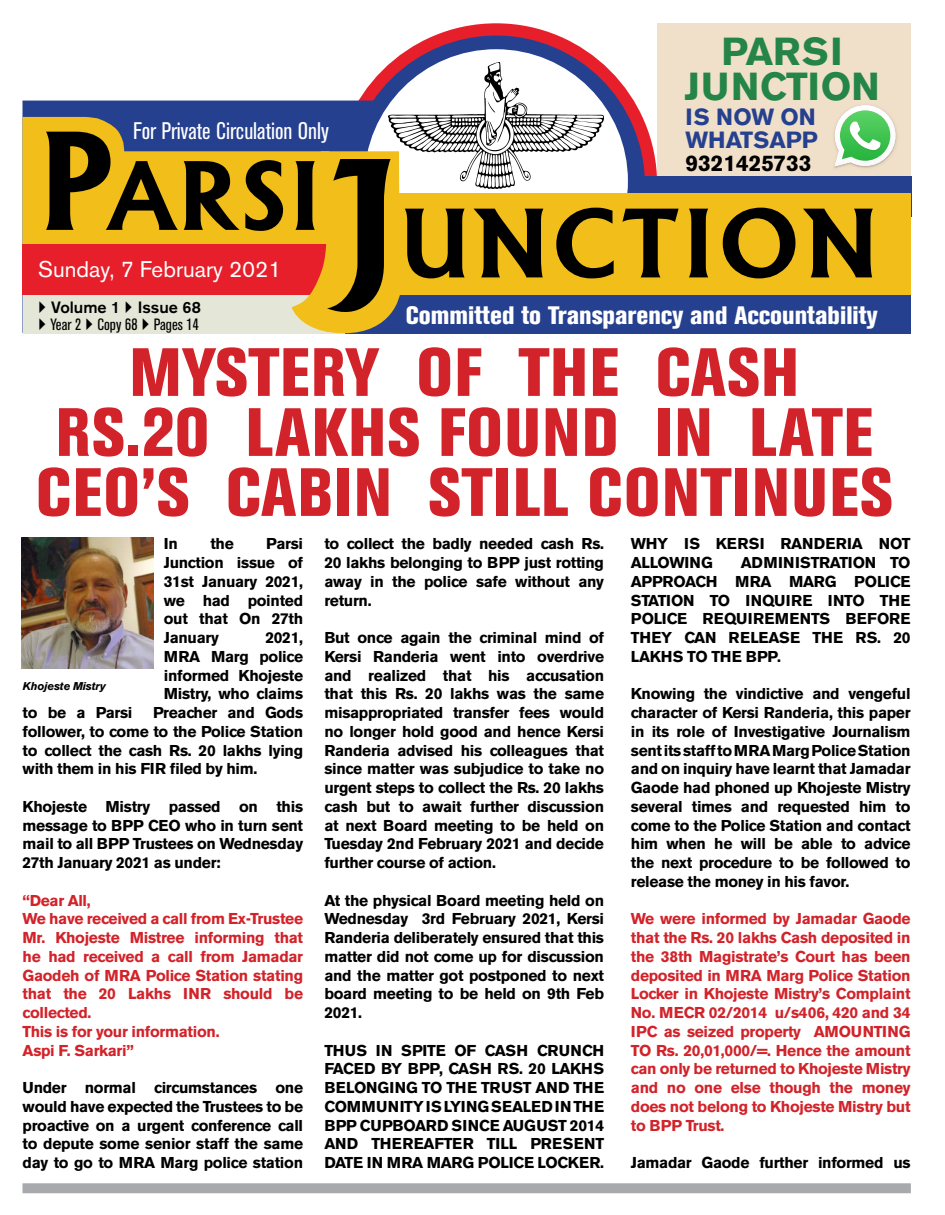
<style>
.page{position:relative;width:945px;height:1215px;background:#fff}
.page>*{position:absolute;margin:0;border:0;box-sizing:border-box;transform-origin:0 0}
.t1{font:700 90px "Albertus";letter-spacing:.055em;color:#000}
.t2{font:800 condensed 67.5px/60px "Akzidenz Grotesk BE";letter-spacing:.02em;color:#d2232a;text-align:center}
.t3{font:700 38.75px/35px "Akzidenz Grotesk BE";letter-spacing:.02em;color:#248547;text-align:center}
.t4{font:800 condensed 25px "Akzidenz Grotesk BE";color:#fff}
.t5{font:condensed 23.75px "Akzidenz Grotesk BE";color:#fff}
.t6{font:700 23.25px/23.2px "Akzidenz Grotesk BE";color:#25408f}
.t7{font:22.5px "Akzidenz Grotesk BE";color:#fff}
.t8{font:700 22.5px "Akzidenz Grotesk BE";color:#000}
.t9{font:condensed 16.25px "Akzidenz Grotesk BE";color:#000}
.t10{font:500 16.25px "Akzidenz Grotesk BE";color:#000}
.t11{font:700 15.62px/18.8px "Akzidenz Grotesk BE";letter-spacing:-.02em;color:#000;text-align:justify}
.t12{font:700 15.62px/18.8px "Akzidenz Grotesk BE";letter-spacing:-.02em;color:#d2232a}
.t13{font:700 15.62px/18.8px "Akzidenz Grotesk BE";color:#000}
.t14{font:italic 700 11.25px "Akzidenz Grotesk BE";letter-spacing:-.02em;color:#000}
.s1{font-size:128.62px}
.s2{font-size:164.88px}
</style>
<div class="page">
<div style="left:335px;top:23px;width:322px;height:322px;background:#e61f2b;border-radius:50%"></div>
<div style="left:347px;top:36px;width:298px;height:297px;background:#25408f;border-radius:50%"></div>
<div style="left:22px;top:101px;width:361px;height:16px;background:#25408f"></div>
<div style="left:344px;top:333px;width:567px;height:45px;background:#fff"></div>
<div style="left:628px;top:176px;width:283px;height:41px;background:#25408f"></div>
<div style="left:364px;top:49px;width:264px;height:264px;background:#fff;border-radius:50%"></div>
<div style="left:344px;top:288px;width:567px;height:45px;background:#25408f"></div>
<div style="left:336px;top:193px;width:575px;height:102px;background:#f2be1a"></div>
<img style="left:389px;top:63px;width:214px;height:125px">
<div style="left:22px;top:1183px;width:889px;height:10px;background:#a7a9ac"></div>
<div style="left:657px;top:23px;width:254px;height:153px;background:#f0e0ca"></div>
<img style="left:834px;top:127px;width:63px;height:41px">
<svg style="left:835px;top:105px;width:60px;height:61px"></svg>
<img style="left:22px;top:538px;width:131px;height:131px">
<svg style="left:22px;top:117px;width:378px;height:216px;background:#d69745"></svg>
<h3 class="t3" style="left:684px;top:34px;width:197px">PARSI<br>JUNCTION</h3>
<h3 class="t6" style="left:686px;top:105px;width:134px">IS NOW ON<br>WHATSAPP</h3>
<h3 class="t5" style="left:133px;top:118px;width:197px">For Private Circulation Only</h3>
<h1 class="t1" style="left:38px;top:141px;width:284px"><span class="s1">P</span>ARSI</h1>
<h3 class="t7" style="left:38px;top:256px;width:245px">Sunday, 7 February 2021</h3>
<p class="t9" style="left:51px;top:315px;width:150px">Year 2 Copy 68 Pages 14</p>
<h3 class="t8" style="left:686px;top:150px;width:127px">9321425733</h3>
<h1 class="t1" style="left:329px;top:189px;width:550px"><span class="s2">J</span>UNCTION</h1>
<p class="t10" style="left:51px;top:297px;width:151px">Volume 1 Issue 68</p>
<h3 class="t4" style="left:406px;top:301px;width:473px">Committed to Transparency and Accountability</h3>
<h2 class="t2" style="left:36px;top:343px;width:858px">MYSTERY OF THE CASH<br>RS.20 LAKHS FOUND IN LATE<br>CEO’S CABIN STILL CONTINUES</h2>
<p class="t14" style="left:23px;top:680px;width:84px">Khojeste Mistry</p>
<p class="t11" style="left:164px;top:535px;width:141px;text-indent:102px">Parsi Junction issue of 31st January 2021, we had pointed out that On 27th January</p>
<p class="t11" style="left:164px;top:535px;width:16px">In</p>
<p class="t11" style="left:210px;top:535px;width:25px">the</p>
<p class="t11" style="left:164px;top:629px;width:141px;text-indent:102px">2021, MRA Marg police informed Khojeste Mistry, who claims</p>
<p class="t11" style="left:23px;top:704px;width:282px;text-indent:131px">Preacher and Gods follower, to come to the Police Station to collect the cash Rs. 20 lakhs lying with them in his FIR filed by him.</p>
<p class="t11" style="left:23px;top:797px;width:282px">Khojeste Mistry passed on this message to BPP CEO who in turn sent mail to all BPP Trustees on Wednesday 27th January 2021 as under:</p>
<p class="t12" style="left:23px;top:891px;width:282px">“Dear All,<br>We have received a call from Ex-Trustee<br>Mr. Khojeste Mistree informing that he had received a call from Jamadar<br>Gaodeh of MRA Police Station stating that the 20 Lakhs INR should be collected.<br>This is for your information.<br>Aspi F. Sarkari”</p>
<p class="t11" style="left:23px;top:1079px;width:282px">Under normal circumstances one would have expected the Trustees to be proactive on a urgent conference call to depute some senior staff the same day to go to MRA Marg police station</p>
<p class="t11" style="left:23px;top:704px;width:111px">to be a Parsi</p>
<p class="t11" style="left:324px;top:535px;width:281px">to collect the badly needed cash Rs.<br>20 lakhs belonging to BPP just rotting away in the police safe without any return.</p>
<p class="t11" style="left:324px;top:629px;width:281px">But once again the criminal mind of Kersi Randeria went into overdrive and realized that his accusation that this Rs. 20 lakhs was the same misappropriated transfer fees would no longer hold good and hence Kersi Randeria advised his colleagues that since matter was subjudice to take no urgent steps to collect the Rs. 20 lakhs cash but to await further discussion at next Board meeting to be held on Tuesday 2nd February 2021 and decide further course of action.</p>
<p class="t11" style="left:324px;top:891px;width:281px">At the physical Board meeting held on Wednesday 3rd February 2021, Kersi Randeria deliberately ensured that this matter did not come up for discussion and the matter got postponed to next board meeting to be held on 9th Feb 2021.</p>
<p class="t11" style="left:324px;top:1041px;width:281px">THUS IN SPITE OF CASH CRUNCH FACED BY BPP, CASH RS. 20 LAKHS BELONGING TO THE TRUST AND THE COMMUNITY IS LYING SEALED IN THE BPP CUPBOARD SINCE AUGUST 2014<br>AND THEREAFTER TILL PRESENT DATE IN MRA MARG POLICE LOCKER.</p>
<p class="t13" style="left:631px;top:535px;width:281px">WHY IS KERSI RANDERIA NOT<br>ALLOWING</p>
<p class="t11" style="left:631px;top:554px;width:281px;text-indent:110px">ADMINISTRATION TO APPROACH MRA MARG POLICE STATION TO INQUIRE INTO THE POLICE REQUIREMENTS BEFORE THEY CAN RELEASE THE RS. 20<br>LAKHS TO THE BPP.</p>
<p class="t11" style="left:631px;top:685px;width:281px">Knowing the vindictive and vengeful character of Kersi Randeria, this paper in its role of Investigative Journalism sent its staff to MRA Marg Police Station and on inquiry have learnt that Jamadar Gaode had phoned up Khojeste Mistry several times and requested him to come to the Police Station and contact him when he will be able to advice the next procedure to be followed to release the money in his favor.</p>
<p class="t12" style="left:631px;top:910px;width:281px;text-align:justify">We were informed by Jamadar Gaode that the Rs. 20 lakhs Cash deposited in the 38th Magistrate’s Court has been deposited in MRA Marg Police Station Locker in Khojeste Mistry’s Complaint No. MECR 02/2014 u/s406, 420 and 34<br>IPC as seized property AMOUNTING TO Rs. 20,01,000/=. Hence the amount can only be returned to Khojeste Mistry and no one else though the money does not belong to Khojeste Mistry but to BPP Trust.</p>
<p class="t11" style="left:631px;top:1154px;width:281px">Jamadar Gaode further informed us</p>
</div>
